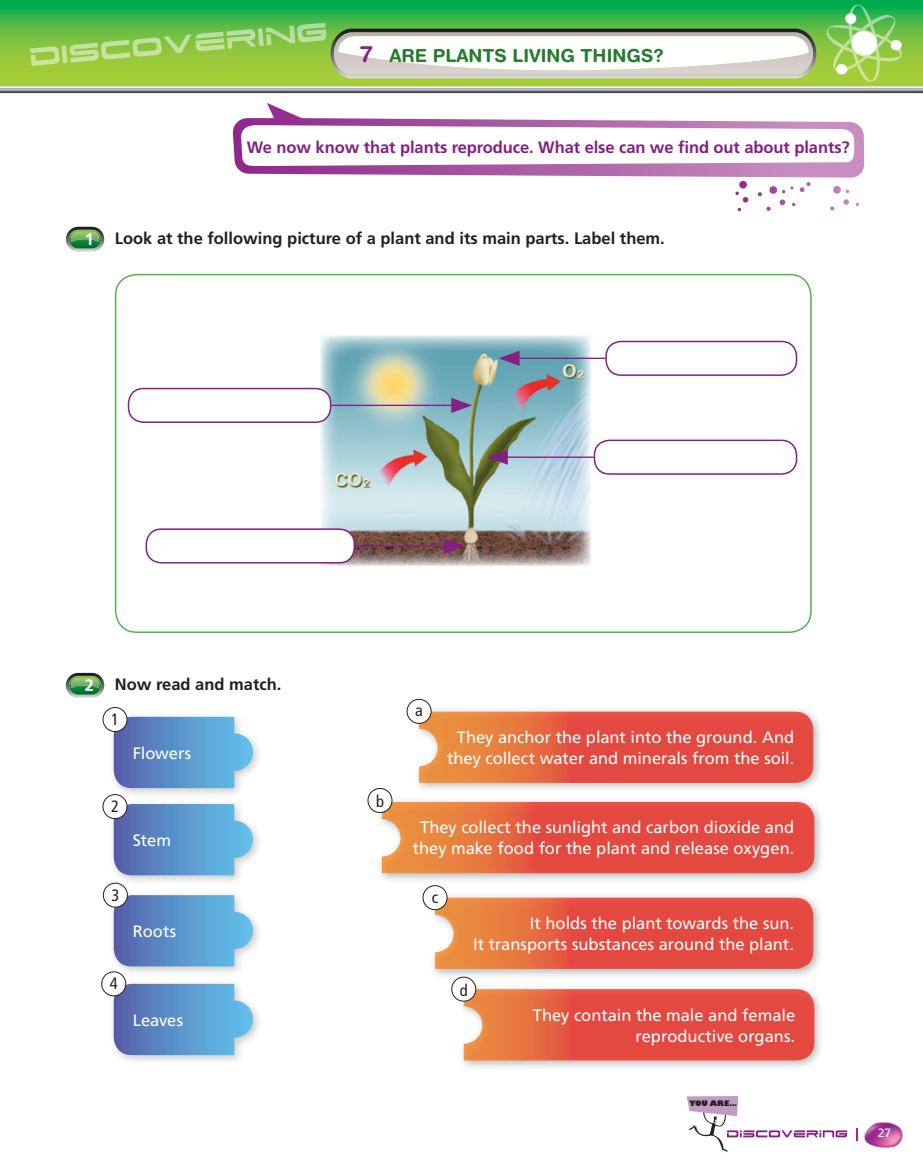
<style>
.page{position:relative;width:923px;height:1166px;background:#fff}
.page>*{position:absolute;margin:0;border:0;box-sizing:border-box;transform-origin:0 0}
.t1{font:700 18px "Helvetica Rounded";color:#257c2e}
.t2{font:16.5px/21px "Frutiger LT Std";letter-spacing:-.005em;color:#fff;text-align:center}
.t3{font:700 16.5px "Frutiger LT Std";color:#231f20}
.t4{font:700 16.5px "Frutiger LT Std";letter-spacing:-.005em;color:#841f83}
.t5{font:condensed 16.5px "Frutiger LT Std";color:#231f20}
.t6{font:700 16.5px "Frutiger LT Std";color:#fff}
.t7{font:12px "Frutiger LT Std";color:#fff}
.t8{font:800 7.5px "Gill Sans";color:#231f20}
.s1{font-size:22.5px;color:#841f83}
</style>
<div class="page">
<svg style="left:1px;top:0;width:922px;height:86px"></svg>
<svg style="left:825px;top:5px;width:78px;height:77px"></svg>
<img style="left:863px;top:1121px;width:40px;height:27px">
<svg style="left:30px;top:23px;width:786px;height:55px"></svg>
<svg style="left:686px;top:1096px;width:161px;height:55px"></svg>
<svg style="left:0;top:0;width:1px;height:86px"></svg>
<svg style="left:0;top:86px;width:923px;height:8px"></svg>
<div style="left:458px;top:982px;width:366px;height:88px;background:#231f20;opacity:.4"></div>
<svg style="left:464px;top:988px;width:350px;height:72px"></svg>
<div style="left:429px;top:891px;width:395px;height:87px;background:#231f20;opacity:.4"></div>
<svg style="left:435px;top:897px;width:378px;height:71px"></svg>
<svg style="left:66px;top:227px;width:38px;height:24px"></svg>
<div style="left:115px;top:274px;width:696px;height:358px;border:2px solid #4cb848;border-radius:21px"></div>
<svg style="left:66px;top:672px;width:38px;height:25px"></svg>
<svg style="left:735px;top:181px;width:124px;height:30px"></svg>
<svg style="left:233px;top:103px;width:631px;height:74px"></svg>
<div style="left:413px;top:705px;width:410px;height:88px;background:#231f20;opacity:.4"></div>
<svg style="left:419px;top:711px;width:394px;height:71px"></svg>
<div style="left:108px;top:888px;width:155px;height:88px;background:#231f20;opacity:.3"></div>
<svg style="left:114px;top:894px;width:139px;height:72px"></svg>
<div style="left:108px;top:977px;width:155px;height:88px;background:#231f20;opacity:.3"></div>
<svg style="left:114px;top:983px;width:139px;height:71px"></svg>
<div style="left:108px;top:797px;width:155px;height:88px;background:#231f20;opacity:.3"></div>
<svg style="left:114px;top:803px;width:139px;height:72px"></svg>
<div style="left:108px;top:710px;width:155px;height:88px;background:#231f20;opacity:.3"></div>
<svg style="left:114px;top:716px;width:139px;height:71px"></svg>
<div style="left:376px;top:795px;width:448px;height:88px;background:#231f20;opacity:.4"></div>
<svg style="left:382px;top:801px;width:432px;height:72px"></svg>
<img style="left:321px;top:336px;width:270px;height:229px">
<div style="left:605px;top:340px;width:192px;height:36px;border:2px solid #841f83;border-radius:15px"></div>
<hr style="left:511px;top:357px;width:94px;height:2px;background:#841f83">
<svg style="left:499px;top:350px;width:20px;height:16px"></svg>
<div style="left:593px;top:439px;width:204px;height:35px;border:2px solid #841f83;border-radius:15px"></div>
<hr style="left:499px;top:456px;width:94px;height:1px;background:#841f83">
<svg style="left:487px;top:449px;width:21px;height:15px"></svg>
<div style="left:146px;top:529px;width:208px;height:33px;background:#fff;border-radius:15px"></div>
<div style="left:146px;top:528px;width:209px;height:35px;border:2px solid #841f83;border-radius:15px"></div>
<hr style="left:355px;top:545px;width:97px;height:1px;background:#841f83">
<svg style="left:444px;top:538px;width:21px;height:15px"></svg>
<div style="left:128px;top:388px;width:203px;height:34px;background:#fff;border-radius:15px"></div>
<div style="left:128px;top:387px;width:203px;height:36px;border:2px solid #841f83;border-radius:15px"></div>
<hr style="left:331px;top:404px;width:128px;height:2px;background:#841f83">
<svg style="left:451px;top:397px;width:21px;height:16px"></svg>
<div style="left:103px;top:707px;width:24px;height:24px;background:#fff;border-radius:50%"></div>
<div style="left:103px;top:707px;width:24px;height:24px;border:1px solid #231f20;border-radius:50%"></div>
<div style="left:407px;top:699px;width:24px;height:24px;background:#fff;border-radius:50%"></div>
<div style="left:407px;top:698px;width:24px;height:25px;border:1px solid #231f20;border-radius:50%"></div>
<div style="left:103px;top:794px;width:24px;height:24px;background:#fff;border-radius:50%"></div>
<div style="left:103px;top:794px;width:24px;height:24px;border:1px solid #231f20;border-radius:50%"></div>
<div style="left:368px;top:788px;width:24px;height:24px;background:#fff;border-radius:50%"></div>
<div style="left:367px;top:787px;width:25px;height:25px;border:1px solid #231f20;border-radius:50%"></div>
<div style="left:103px;top:882px;width:24px;height:24px;background:#fff;border-radius:50%"></div>
<div style="left:103px;top:882px;width:25px;height:25px;border:1px solid #231f20;border-radius:50%"></div>
<div style="left:102px;top:971px;width:24px;height:24px;background:#fff;border-radius:50%"></div>
<div style="left:101px;top:971px;width:25px;height:24px;border:1px solid #231f20;border-radius:50%"></div>
<div style="left:423px;top:885px;width:24px;height:24px;background:#fff;border-radius:50%"></div>
<div style="left:423px;top:885px;width:24px;height:24px;border:1px solid #231f20;border-radius:50%"></div>
<div style="left:452px;top:976px;width:24px;height:24px;background:#fff;border-radius:50%"></div>
<div style="left:451px;top:976px;width:25px;height:25px;border:1px solid #231f20;border-radius:50%"></div>
<p class="t1" style="left:360px;top:45px;width:305px"><span class="s1">7</span> ARE PLANTS LIVING THINGS?</p>
<p class="t4" style="left:247px;top:137px;width:604px">We now know that plants reproduce. What else can we find out about plants?</p>
<p class="t6" style="left:85px;top:229px;width:11px">1</p>
<p class="t3" style="left:115px;top:229px;width:551px">Look at the following picture of a plant and its main parts. Label them.</p>
<p class="t6" style="left:85px;top:675px;width:11px">2</p>
<p class="t3" style="left:115px;top:674px;width:168px">Now read and match.</p>
<p class="t5" style="left:111px;top:709px;width:9px">1</p>
<p class="t2" style="left:133px;top:742px;width:60px">Flowers</p>
<p class="t5" style="left:111px;top:796px;width:9px">2</p>
<p class="t5" style="left:376px;top:791px;width:9px">b</p>
<p class="t2" style="left:133px;top:829px;width:40px">Stem</p>
<p class="t5" style="left:111px;top:884px;width:9px">3</p>
<p class="t2" style="left:133px;top:920px;width:45px">Roots</p>
<p class="t5" style="left:110px;top:973px;width:9px">4</p>
<p class="t2" style="left:133px;top:1009px;width:52px">Leaves</p>
<p class="t5" style="left:415px;top:700px;width:9px">a</p>
<p class="t2" style="left:447px;top:726px;width:348px">They anchor the plant into the ground. And they collect water and minerals from the soil.</p>
<p class="t2" style="left:413px;top:816px;width:383px">They collect the sunlight and carbon dioxide and they make food for the plant and release oxygen.</p>
<p class="t5" style="left:432px;top:887px;width:8px">c</p>
<p class="t2" style="left:473px;top:912px;width:322px;text-align:right">It holds the plant towards the sun.<br>It transports substances around the plant.</p>
<p class="t5" style="left:460px;top:980px;width:9px">d</p>
<p class="t2" style="left:533px;top:1004px;width:264px;text-align:right">They contain the male and female reproductive organs.</p>
<p class="t8" style="left:689px;top:1098px;width:49px">YOU ARE…</p>
<p class="t7" style="left:878px;top:1125px;width:15px">27</p>
</div>
